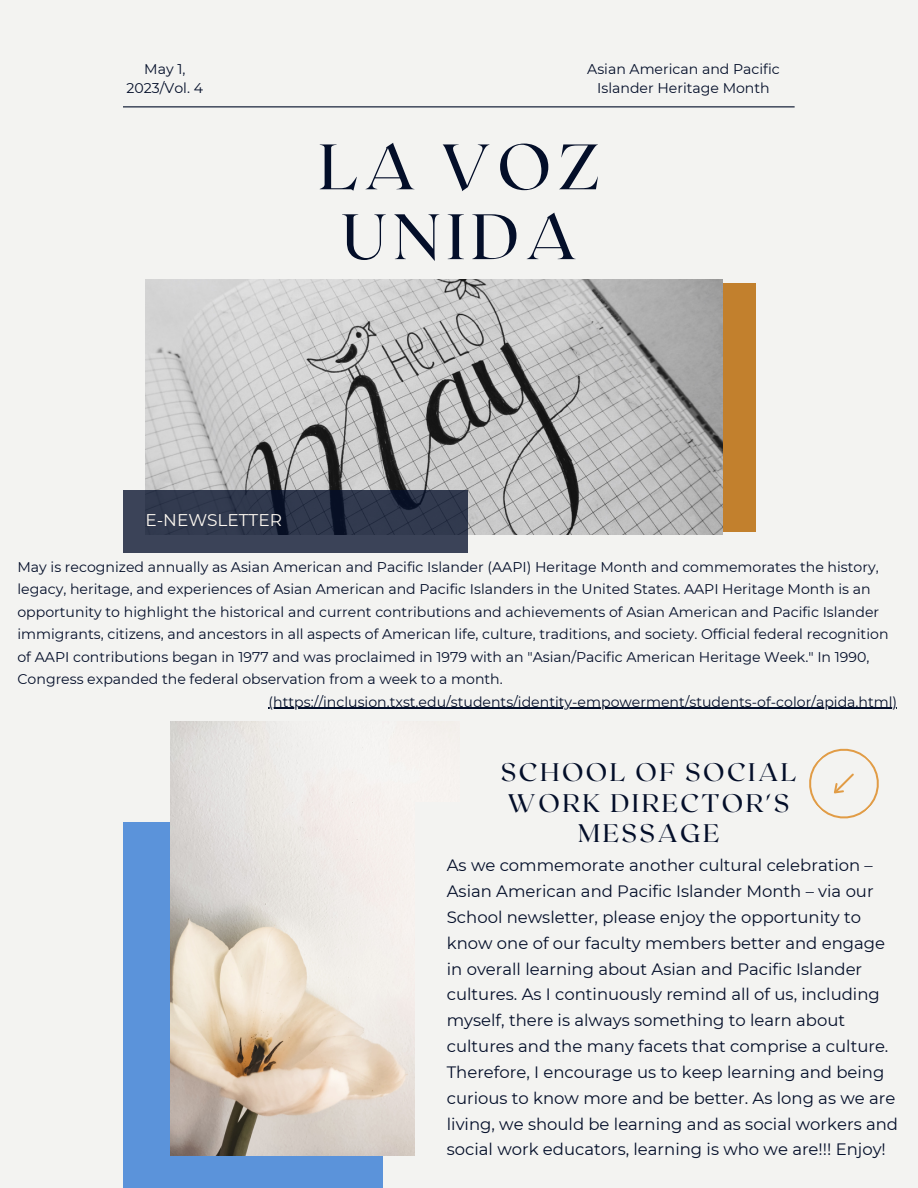
<style>
.page{position:relative;width:918px;height:1188px;background:#f3f3f1}
.page>*{position:absolute;margin:0;border:0;box-sizing:border-box;transform-origin:0 0}
.t1{font:64.05px/69.9px "Roxborough CF";letter-spacing:.1em;color:#030e29;text-align:center}
.t2{font:25.35px/30.3px "Roxborough CF";letter-spacing:.1em;color:#030e29;text-align:center}
.t3{font:16.95px "Montserrat";color:#fdf8f1}
.t4{font:16.5px/25.8px "Montserrat";color:#030e29}
.t5{font:14.1px/19px "Montserrat";color:#030e29;text-align:center}
</style>
<div class="page">
<div style="left:697px;top:283px;width:58px;height:249px;background:#c2802d"></div>
<img style="left:145px;top:279px;width:578px;height:256px">
<svg style="left:123px;top:490px;width:344px;height:63px;fill:#323a4f"></svg>
<div style="left:123px;top:822px;width:260px;height:366px;background:#5b93da"></div>
<img style="left:170px;top:722px;width:245px;height:434px">
<hr style="left:269px;top:708px;width:628px;height:1px;background:#030e29">
<svg style="left:809px;top:748px;width:70px;height:71px"></svg>
<hr style="left:123px;top:106px;width:672px;height:1px;background:#030e29">
<p class="t5" style="left:127px;top:60px;width:78px">May 1,<br>2023/Vol. 4</p>
<p class="t5" style="left:587px;top:59px;width:194px">Asian American and Pacific<br>Islander Heritage Month</p>
<h1 class="t1" style="left:319px;top:129px;width:282px">LA VOZ<br>UNIDA</h1>
<p class="t3" style="left:145px;top:509px;width:138px">E-NEWSLETTER</p>
<p class="t5" style="left:17px;top:557px;width:863px">May is recognized annually as Asian American and Pacific Islander (AAPI) Heritage Month and commemorates the history,</p>
<p class="t5" style="left:17px;top:579px;width:855px">legacy, heritage, and experiences of Asian American and Pacific Islanders in the United States. AAPI Heritage Month is an</p>
<p class="t5" style="left:17px;top:602px;width:863px">opportunity to highlight the historical and current contributions and achievements of Asian American and Pacific Islander</p>
<p class="t5" style="left:17px;top:624px;width:873px">immigrants, citizens, and ancestors in all aspects of American life, culture, traditions, and society. Official federal recognition</p>
<p class="t5" style="left:17px;top:647px;width:853px">of AAPI contributions began in 1977 and was proclaimed in 1979 with an "Asian/Pacific American Heritage Week." In 1990,</p>
<p class="t5" style="left:17px;top:669px;width:487px">Congress expanded the federal observation from a week to a month.</p>
<p class="t5" style="left:269px;top:692px;width:630px">(https://inclusion.txst.edu/students/identity-empowerment/students-of-color/apida.html)</p>
<h2 class="t2" style="left:501px;top:756px;width:297px">SCHOOL OF SOCIAL<br>WORK DIRECTOR'S<br>MESSAGE</h2>
<p class="t4" style="left:447px;top:852px;width:453px">As we commemorate another cultural celebration – Asian American and Pacific Islander Month – via our School newsletter, please enjoy the opportunity to know one of our faculty members better and engage in overall learning about Asian and Pacific Islander cultures. As I continuously remind all of us, including myself, there is always something to learn about cultures and the many facets that comprise a culture.<br>Therefore, I encourage us to keep learning and being curious to know more and be better. As long as we are living, we should be learning and as social workers and social work educators, learning is who we are!!! Enjoy!</p>
</div>
